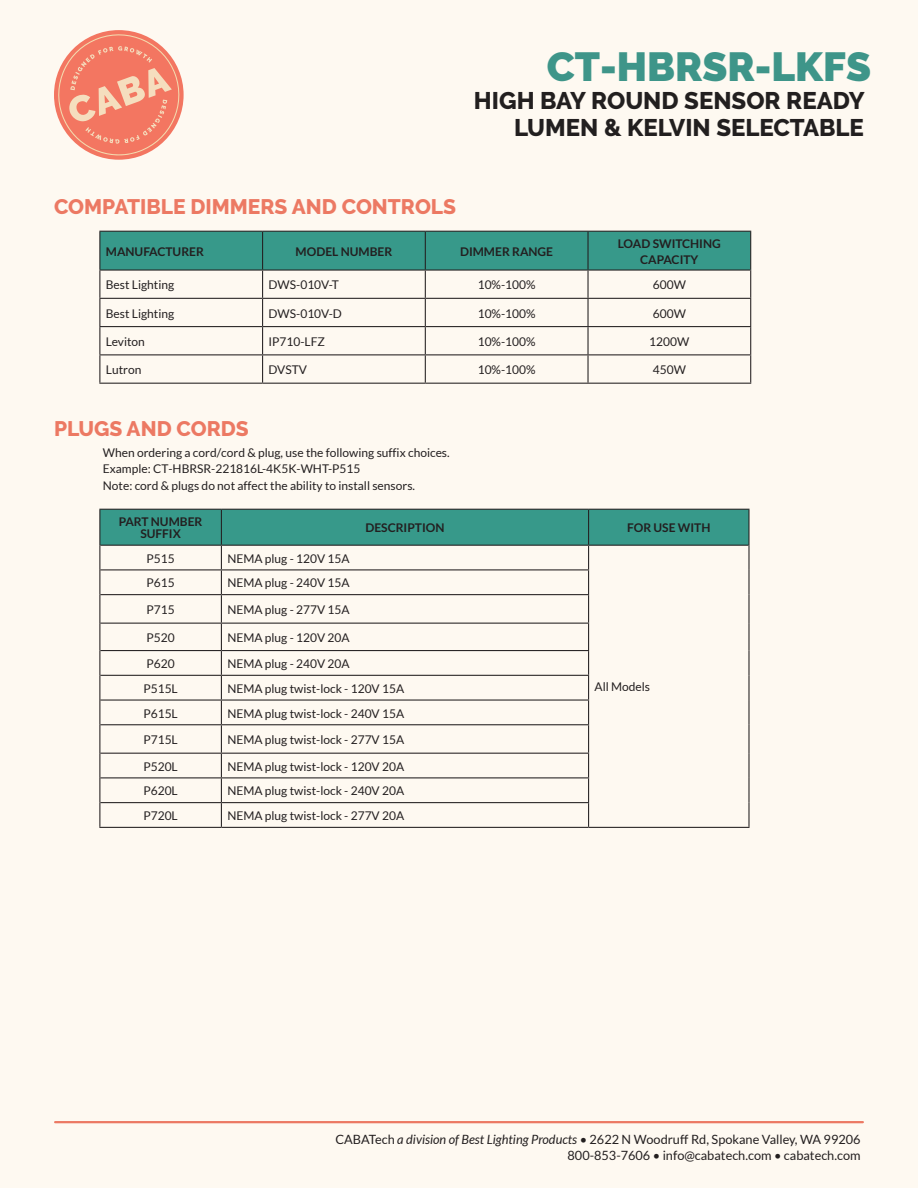
<style>
.page{position:relative;width:918px;height:1188px;background:#fef9f1}
.page>*{position:absolute;margin:0;border:0;box-sizing:border-box;transform-origin:0 0}
.t1{font:900 40.5px "Raleway";color:#3e9589}
.t2{font:800 24px/27px "Raleway";color:#221f1f;text-align:right}
.t3{font:800 21px "Raleway";color:#ec7963}
.t4{font:12.75px/15.3px "Lato";color:#231f20;text-align:right}
.t5{font:12px/16.5px "Lato";color:#231f20}
.t6{font:700 12px/16.5px "Lato";color:#231f20;text-align:center}
.s1{font-style:italic}
</style>
<div class="page">
<svg style="left:56px;top:33px;width:125px;height:127px"></svg>
<hr style="left:55px;top:1121px;width:808px;height:2px;background:#ec7963">
<svg style="left:99px;top:231px;width:652px;height:152px"></svg>
<hr style="left:99px;top:383px;width:164px;height:1px;background:#231f20">
<hr style="left:263px;top:383px;width:162px;height:1px;background:#231f20">
<hr style="left:425px;top:383px;width:163px;height:1px;background:#231f20">
<hr style="left:588px;top:383px;width:163px;height:1px;background:#231f20">
<hr style="left:748px;top:545px;width:2px;height:25px;background:#231f20">
<hr style="left:748px;top:570px;width:2px;height:25px;background:#231f20">
<hr style="left:748px;top:595px;width:2px;height:28px;background:#231f20">
<hr style="left:748px;top:623px;width:2px;height:28px;background:#231f20">
<hr style="left:748px;top:651px;width:2px;height:24px;background:#231f20">
<hr style="left:748px;top:675px;width:2px;height:25px;background:#231f20">
<hr style="left:748px;top:700px;width:2px;height:25px;background:#231f20">
<hr style="left:748px;top:725px;width:2px;height:28px;background:#231f20">
<hr style="left:748px;top:753px;width:2px;height:25px;background:#231f20">
<hr style="left:748px;top:778px;width:2px;height:25px;background:#231f20">
<svg style="left:99px;top:510px;width:650px;height:317px"></svg>
<hr style="left:748px;top:803px;width:2px;height:24px;background:#231f20">
<hr style="left:99px;top:827px;width:122px;height:1px;background:#231f20">
<hr style="left:221px;top:827px;width:368px;height:1px;background:#231f20">
<hr style="left:589px;top:827px;width:161px;height:1px;background:#231f20">
<hr style="left:99px;top:509px;width:122px;height:1px;background:#231f20">
<hr style="left:99px;top:510px;width:1px;height:35px;background:#231f20">
<hr style="left:221px;top:509px;width:368px;height:1px;background:#231f20">
<hr style="left:589px;top:509px;width:161px;height:1px;background:#231f20">
<hr style="left:748px;top:510px;width:2px;height:35px;background:#231f20">
<hr style="left:221px;top:510px;width:1px;height:35px;background:#231f20">
<hr style="left:588px;top:510px;width:1px;height:35px;background:#231f20">
<h1 class="t1" style="left:547px;top:44px;width:326px">CT-HBRSR-LKFS</h1>
<h2 class="t2" style="left:474px;top:87px;width:392px">HIGH BAY ROUND SENSOR READY<br>LUMEN &amp; KELVIN SELECTABLE</h2>
<p class="t3" style="left:54px;top:195px;width:404px">COMPATIBLE DIMMERS AND CONTROLS</p>
<p class="t6" style="left:106px;top:243px;width:100px">MANUFACTURER</p>
<p class="t6" style="left:296px;top:243px;width:98px">MODEL NUMBER</p>
<p class="t6" style="left:460px;top:243px;width:95px">DIMMER RANGE</p>
<p class="t6" style="left:618px;top:235px;width:104px">LOAD SWITCHING<br>CAPACITY</p>
<p class="t5" style="left:106px;top:277px;width:70px">Best Lighting</p>
<p class="t5" style="left:269px;top:277px;width:72px">DWS-010V-T</p>
<p class="t5" style="left:478px;top:277px;width:59px">10%-100%</p>
<p class="t5" style="left:653px;top:277px;width:35px">600W</p>
<p class="t5" style="left:106px;top:305px;width:70px">Best Lighting</p>
<p class="t5" style="left:269px;top:305px;width:75px">DWS-010V-D</p>
<p class="t5" style="left:478px;top:305px;width:59px">10%-100%</p>
<p class="t5" style="left:653px;top:305px;width:35px">600W</p>
<p class="t5" style="left:106px;top:333px;width:41px">Leviton</p>
<p class="t5" style="left:269px;top:333px;width:58px">IP710-LFZ</p>
<p class="t5" style="left:478px;top:333px;width:59px">10%-100%</p>
<p class="t5" style="left:649px;top:333px;width:42px">1200W</p>
<p class="t5" style="left:106px;top:362px;width:37px">Lutron</p>
<p class="t5" style="left:269px;top:362px;width:40px">DVSTV</p>
<p class="t5" style="left:478px;top:362px;width:59px">10%-100%</p>
<p class="t5" style="left:653px;top:362px;width:35px">450W</p>
<p class="t3" style="left:54px;top:416px;width:196px">PLUGS AND CORDS</p>
<p class="t5" style="left:103px;top:444px;width:348px">When ordering a cord/cord &amp; plug, use the following suffix choices.<br>Example: CT-HBRSR-221816L-4K5K-WHT-P515<br>Note: cord &amp; plugs do not affect the ability to install sensors.</p>
<p class="t6" style="left:119px;top:516px;width:85px;line-height:12px">PART NUMBER<br>SUFFIX</p>
<p class="t6" style="left:365px;top:520px;width:80px">DESCRIPTION</p>
<p class="t6" style="left:627px;top:520px;width:85px">FOR USE WITH</p>
<p class="t5" style="left:147px;top:550px;width:30px">P515</p>
<p class="t5" style="left:227px;top:550px;width:124px">NEMA plug - 120V 15A</p>
<p class="t5" style="left:147px;top:575px;width:30px">P615</p>
<p class="t5" style="left:227px;top:575px;width:124px">NEMA plug - 240V 15A</p>
<p class="t5" style="left:147px;top:601px;width:30px">P715</p>
<p class="t5" style="left:227px;top:601px;width:124px">NEMA plug - 277V 15A</p>
<p class="t5" style="left:147px;top:629px;width:30px">P520</p>
<p class="t5" style="left:227px;top:629px;width:124px">NEMA plug - 120V 20A</p>
<p class="t5" style="left:147px;top:655px;width:30px">P620</p>
<p class="t5" style="left:227px;top:655px;width:124px">NEMA plug - 240V 20A</p>
<p class="t5" style="left:143px;top:680px;width:36px">P515L</p>
<p class="t5" style="left:227px;top:680px;width:178px">NEMA plug twist-lock - 120V 15A</p>
<p class="t5" style="left:143px;top:705px;width:36px">P615L</p>
<p class="t5" style="left:227px;top:705px;width:178px">NEMA plug twist-lock - 240V 15A</p>
<p class="t5" style="left:143px;top:731px;width:36px">P715L</p>
<p class="t5" style="left:227px;top:731px;width:178px">NEMA plug twist-lock - 277V 15A</p>
<p class="t5" style="left:143px;top:758px;width:36px">P520L</p>
<p class="t5" style="left:227px;top:758px;width:178px">NEMA plug twist-lock - 120V 20A</p>
<p class="t5" style="left:143px;top:783px;width:36px">P620L</p>
<p class="t5" style="left:227px;top:783px;width:178px">NEMA plug twist-lock - 240V 20A</p>
<p class="t5" style="left:143px;top:807px;width:36px">P720L</p>
<p class="t5" style="left:227px;top:807px;width:178px">NEMA plug twist-lock - 277V 20A</p>
<p class="t5" style="left:595px;top:679px;width:57px">All Models</p>
<p class="t4" style="left:335px;top:1132px;width:527px">CABATech <span class="s1">a division of Best Lighting Products</span> • 2622 N Woodruff Rd, Spokane Valley, WA 99206<br>800-853-7606 • info@cabatech.com • cabatech.com</p>
</div>
